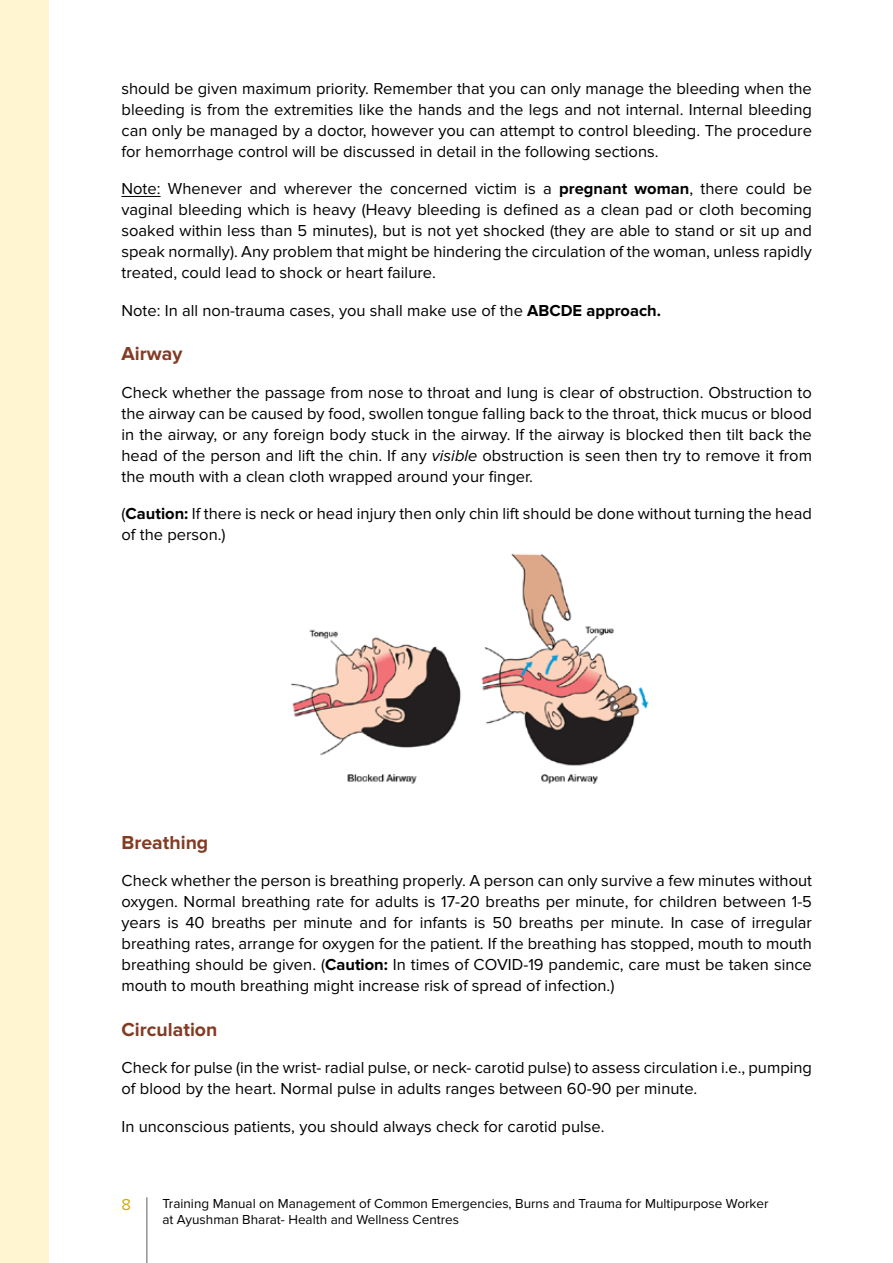
<style>
.page{position:relative;width:893px;height:1263px;background:#fff}
.page>*{position:absolute;margin:0;border:0;box-sizing:border-box;transform-origin:0 0}
.t1{font:700 19.5px "Proxima Nova";color:#833c24}
.t2{font:16.5px/21px "Proxima Nova";color:#000;text-align:justify}
.t3{font:16.5px "Proxima Nova";color:#d3a811}
.t4{font:13.5px/16.2px "Proxima Nova";color:#000}
.s1{font-weight:700}
.s2{font-style:italic}
</style>
<div class="page">
<hr style="left:146px;top:1197px;width:2px;height:66px;background:#939598">
<div style="left:0;top:0;width:49px;height:1263px;background:#fff5d0"></div>
<hr style="left:122px;top:196px;width:39px;height:1px;background:#000">
<img style="left:291px;top:553px;width:358px;height:231px">
<p class="t2" style="left:122px;top:78px;width:692px">should be given maximum priority. Remember that you can only manage the bleeding when the bleeding is from the extremities like the hands and the legs and not internal. Internal bleeding can only be managed by a doctor, however you can attempt to control bleeding. The procedure for hemorrhage control will be discussed in detail in the following sections.</p>
<p class="t2" style="left:122px;top:179px;width:692px">Note: Whenever and wherever the concerned victim is a <span class="s1">pregnant woman</span>, there could be vaginal bleeding which is heavy (Heavy bleeding is defined as a clean pad or cloth becoming soaked within less than 5 minutes), but is not yet shocked (they are able to stand or sit up and speak normally). Any problem that might be hindering the circulation of the woman, unless rapidly treated, could lead to shock or heart failure.</p>
<p class="t2" style="left:122px;top:300px;width:541px">Note: In all non-trauma cases, you shall make use of the <span class="s1">ABCDE approach.</span></p>
<p class="t1" style="left:122px;top:343px;width:62px">Airway</p>
<p class="t2" style="left:122px;top:382px;width:692px">Check whether the passage from nose to throat and lung is clear of obstruction. Obstruction to the airway can be caused by food, swollen tongue falling back to the throat, thick mucus or blood in the airway, or any foreign body stuck in the airway. If the airway is blocked then tilt back the head of the person and lift the chin. If any <span class="s2">visible</span> obstruction is seen then try to remove it from the mouth with a clean cloth wrapped around your finger.</p>
<p class="t2" style="left:122px;top:503px;width:692px">(<span class="s1">Caution:</span> If there is neck or head injury then only chin lift should be done without turning the head of the person.)</p>
<p class="t1" style="left:122px;top:831px;width:88px">Breathing</p>
<p class="t2" style="left:122px;top:870px;width:692px">Check whether the person is breathing properly. A person can only survive a few minutes without oxygen. Normal breathing rate for adults is 17-20 breaths per minute, for children between 1-5 years is 40 breaths per minute and for infants is 50 breaths per minute. In case of irregular breathing rates, arrange for oxygen for the patient. If the breathing has stopped, mouth to mouth breathing should be given. (<span class="s1">Caution:</span> In times of COVID-19 pandemic, care must be taken since mouth to mouth breathing might increase risk of spread of infection.)</p>
<p class="t1" style="left:122px;top:1018px;width:97px">Circulation</p>
<p class="t2" style="left:122px;top:1057px;width:692px">Check for pulse (in the wrist- radial pulse, or neck- carotid pulse) to assess circulation i.e., pumping of blood by the heart. Normal pulse in adults ranges between 60-90 per minute.</p>
<p class="t2" style="left:122px;top:1116px;width:484px">In unconscious patients, you should always check for carotid pulse.</p>
<p class="t3" style="left:122px;top:1195px;width:11px">8</p>
<p class="t4" style="left:162px;top:1195px;width:608px">Training Manual on Management of Common Emergencies, Burns and Trauma for Multipurpose Worker at Ayushman Bharat- Health and Wellness Centres</p>
</div>
